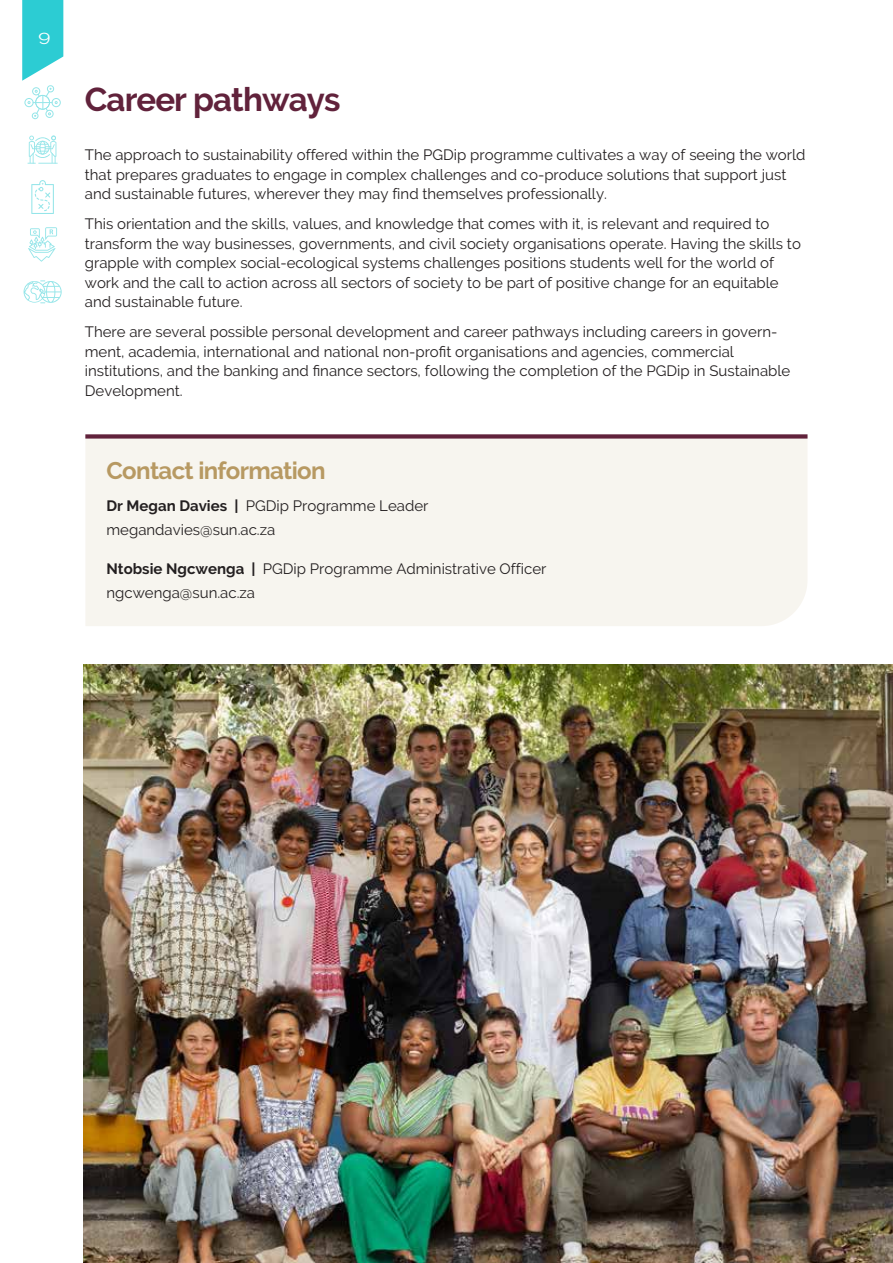
<style>
.page{position:relative;width:893px;height:1263px;background:#fff}
.page>*{position:absolute;margin:0;border:0;box-sizing:border-box;transform-origin:0 0}
.t1{font:700 33px "Raleway";letter-spacing:-.025em;color:#61223b}
.t2{font:700 24px "Raleway";letter-spacing:-.025em;color:#b79962}
.t3{font:15.75px "Raleway";color:#fff;scale:1.33 1}
.t4{font:15px/19.5px "Raleway";color:#231f20}
.s1{font-weight:700}
</style>
<div class="page">
<svg style="left:28px;top:136px;width:30px;height:28px"></svg>
<svg style="left:31px;top:180px;width:23px;height:34px"></svg>
<svg style="left:28px;top:227px;width:29px;height:35px"></svg>
<svg style="left:24px;top:280px;width:38px;height:23px"></svg>
<svg style="left:22px;top:0;width:41px;height:119px"></svg>
<img style="left:84px;top:665px;width:809px;height:598px">
<div style="left:86px;top:439px;width:721px;height:187px;background:#f7f5ef"></div>
<div style="left:85px;top:434px;width:722px;height:5px;background:#61223b"></div>
<p class="t3" style="left:38px;top:29px;width:11px">9</p>
<h1 class="t1" style="left:85px;top:80px;width:257px">Career pathways</h1>
<p class="t4" style="left:85px;top:145px;width:722px">The approach to sustainability offered within the PGDip programme cultivates a way of seeing the world that prepares graduates to engage in complex challenges and co-produce solutions that support just and sustainable futures, wherever they may find themselves professionally.</p>
<p class="t4" style="left:85px;top:214px;width:717px">This orientation and the skills, values, and knowledge that comes with it, is relevant and required to transform the way businesses, governments, and civil society organisations operate. Having the skills to grapple with complex social-ecological systems challenges positions students well for the world of work and the call to action across all sectors of society to be part of positive change for an equitable and sustainable future.</p>
<p class="t4" style="left:85px;top:322px;width:707px">There are several possible personal development and career pathways including careers in govern&shy;ment, academia, international and national non-profit organisations and agencies, commercial institutions, and the banking and finance sectors, following the completion of the PGDip in Sustainable Development.</p>
<h2 class="t2" style="left:106px;top:457px;width:221px">Contact information</h2>
<p class="t4" style="left:106px;top:494px;width:323px;line-height:24px"><span class="s1">Dr Megan Davies |</span> PGDip Programme Leader megandavies@sun.ac.za</p>
<p class="t4" style="left:106px;top:557px;width:441px;line-height:24px"><span class="s1">Ntobsie Ngcwenga |</span> PGDip Programme Administrative Officer ngcwenga@sun.ac.za</p>
</div>
